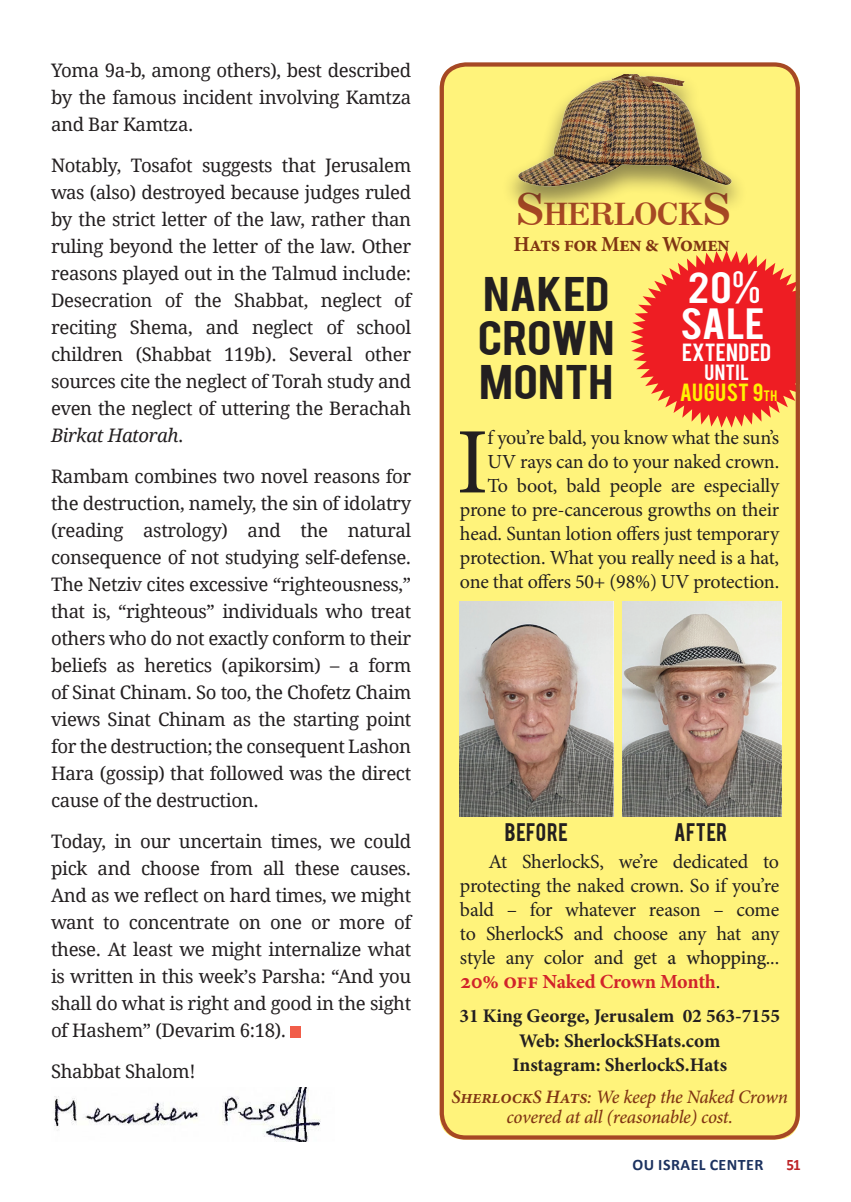
<style>
.page{position:relative;width:851px;height:1202px;background:#fff}
.page>*{position:absolute;margin:0;border:0;box-sizing:border-box;transform-origin:0 0}
.t1{font:93.8px "Minion Pro";color:#231f20}
.t2{font:38.2px/44px "Bebas";letter-spacing:-.005em;color:#231f20;scale:1.24 1}
.t3{font:34.4px/36.2px "Bebas";letter-spacing:.01em;color:#fff;scale:1.19 1}
.t4{font:700 31.6px "Century 725 BT";letter-spacing:-.005em;color:#a64824}
.t5{font:700 21.4px "Minion Pro";letter-spacing:-.035em;color:#803513}
.t6{font:20px/24px "Minion Pro";letter-spacing:-.015em;color:#231f20;text-align:right}
.t7{font:20px "Bebas";letter-spacing:.025em;color:#231f20}
.t8{font:19.6px "Bebas";letter-spacing:.02em;color:#fff101;scale:1.09 1}
.t9{font:19.6px "Bebas";color:#fff;scale:1.09 1}
.t10{font:700 19.2px/24.4px "Minion Pro";color:#231f20;text-align:center}
.t11{font:italic 500 19px/20px "Minion Pro";letter-spacing:-.015em;color:#803513;text-align:center}
.MAIN_TEXT{font:18.6px/27px "Droid Serif";letter-spacing:-.02em;color:#231f20;text-align:justify}
.t12{font:17.4px "Bebas";letter-spacing:.02em;color:#fff;scale:1.09 1}
.t13{font:700 16px "Calibri";letter-spacing:.03em;color:#1c3260}
.t14{font:700 16px "Calibri";color:#bd2327;scale:.95 1}
.s1{font-style:italic}
.s2{font-size:45.2px}
.s3{font-size:12px}
.s4{font-weight:500}
.s5{font-weight:700;font-size:22px;color:#d1232a}
.s6{font-weight:700;color:#d1232a}
.s7{font-weight:600}
</style>
<div class="page">
<div style="left:290px;top:1026px;width:11px;height:11px;background:#f15d49"></div>
<img style="left:54px;top:1087px;width:267px;height:55px">
<div style="left:439px;top:64px;width:360px;height:1076px;background:#fff37b;border-radius:24px"></div>
<div style="left:500px;top:68px;width:248px;height:147px;background:#231f20;opacity:.5"></div>
<img style="left:510px;top:75px;width:221px;height:114px">
<img style="left:622px;top:602px;width:159px;height:214px">
<img style="left:460px;top:602px;width:153px;height:214px">
<svg style="left:630px;top:251px;width:164px;height:177px"></svg>
<div style="left:439px;top:62px;width:360px;height:1078px;border:4px solid #a64824;border-radius:24px"></div>
<p class="MAIN_TEXT" style="left:51px;top:57px;width:361px">Yoma 9a-b, among others), best described by the famous incident involving Kamtza and Bar Kamtza.</p>
<p class="MAIN_TEXT" style="left:51px;top:152px;width:362px">Notably, Tosafot suggests that Jerusalem was (also) destroyed because judges ruled by the strict letter of the law, rather than ruling beyond the letter of the law. Other reasons played out in the Talmud include:<br>Desecration of the Shabbat, neglect of reciting Shema, and neglect of school children (Shabbat 119b). Several other sources cite the neglect of Torah study and even the neglect of uttering the Berachah <span class="s1">Birkat Hatorah</span>.</p>
<p class="MAIN_TEXT" style="left:51px;top:463px;width:362px">Rambam combines two novel reasons for the destruction, namely, the sin of idolatry (reading astrology) and the natural consequence of not studying self-defense.<br>The Netziv cites excessive “righteousness,” that is, “righteous” individuals who treat others who do not exactly conform to their beliefs as heretics (apikorsim) – a form of Sinat Chinam. So too, the Chofetz Chaim views Sinat Chinam as the starting point for the destruction; the consequent Lashon Hara (gossip) that followed was the direct cause of the destruction.</p>
<p class="MAIN_TEXT" style="left:51px;top:828px;width:362px">Today, in our uncertain times, we could pick and choose from all these causes.<br>And as we reflect on hard times, we might want to concentrate on one or more of these. At least we might internalize what is written in this week’s Parsha: “And you shall do what is right and good in the sight of Hashem” (Devarim 6:18).</p>
<p class="MAIN_TEXT" style="left:51px;top:1058px;width:146px">Shabbat Shalom!</p>
<p class="t4" style="left:515px;top:194px;width:217px"><span class="s2">S</span>HERLOCK<span class="s2">S</span></p>
<p class="t5" style="left:513px;top:229px;width:218px">Hats for Men &amp; Women</p>
<p class="t2" style="left:478px;top:270px;width:112px">NAKED<br>CROWN<br>MONTH</p>
<p class="t3" style="left:680px;top:267px;width:72px">20%<br>SALE</p>
<p class="t9" style="left:682px;top:338px;width:83px">EXTENDED</p>
<p class="t12" style="left:704px;top:360px;width:42px">UNTIL</p>
<p class="t8" style="left:679px;top:378px;width:91px">AUGUST 9<span class="s3">TH</span></p>
<p class="t6" style="left:460px;top:426px;width:321px">f you’re bald, you know what the sun’s UV rays can do to your naked crown.<br>To boot, bald people are especially prone to pre-cancerous growths on their head. Suntan lotion offers just temporary protection. What you really need is a hat, one that offers 50+ (98%) UV protection.</p>
<p class="t1" style="left:456px;top:400px;width:34px">I</p>
<p class="t7" style="left:505px;top:817px;width:64px">BEFORE</p>
<p class="t7" style="left:674px;top:817px;width:55px">AFTER</p>
<p class="t6" style="left:460px;top:850px;width:321px;text-align:justify;text-indent:28px">At SherlockS, we’re dedicated to protecting the naked crown. So if you’re bald – for whatever reason – come to SherlockS and choose any hat any style any color and get <span class="s4">a whopping</span>...<br><span class="s5">20% off</span> <span class="s6">Naked Crown Month</span>.</p>
<p class="t10" style="left:459px;top:1004px;width:322px">31 King George, Jerusalem 02 563-7155<br>Web: SherlockSHats.com<br>Instagram: SherlockS.Hats</p>
<p class="t11" style="left:451px;top:1086px;width:338px"><span class="s7">SherlockS Hats</span>: We keep the Naked Crown covered at all (reasonable) cost.</p>
<p class="t13" style="left:632px;top:1153px;width:132px">OU ISRAEL CENTER</p>
<p class="t14" style="left:786px;top:1153px;width:17px">51</p>
</div>
